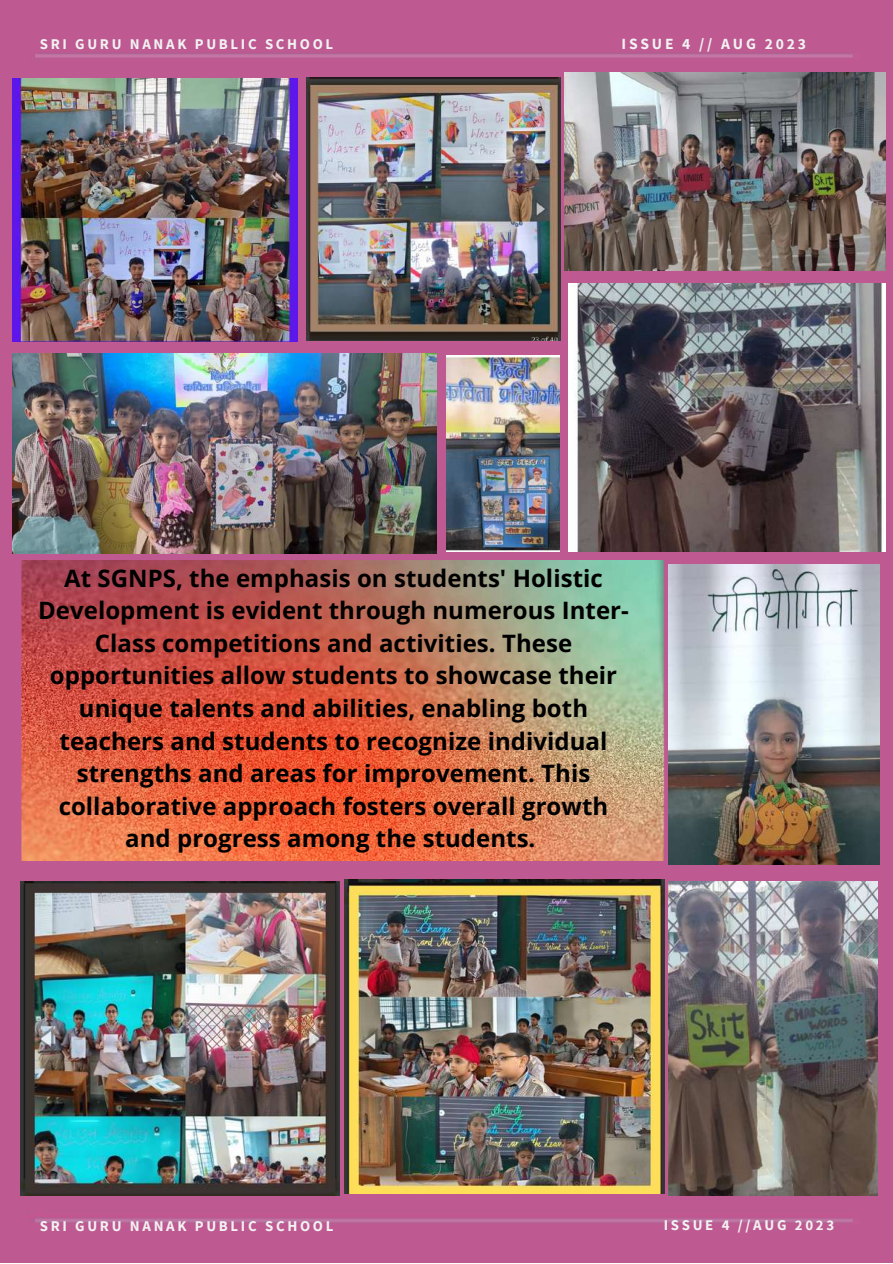
<style>
.page{position:relative;width:893px;height:1264px;background:#fff}
.page>*{position:absolute;margin:0;border:0;box-sizing:border-box;transform-origin:0 0}
.t1{font:700 24px/32.5px "Open Sans";color:#000;text-align:center}
.t2{font:700 15.6px "Source Sans Pro";letter-spacing:.18em;color:#f2f2f2}
.t3{font:700 14.85px "Source Sans Pro";letter-spacing:.18em;color:#f2f2f2}
</style>
<div class="page">
<img style="left:0;top:0;width:892px;height:1262px">
<img style="left:13px;top:79px;width:284px;height:263px">
<img style="left:564px;top:73px;width:320px;height:198px">
<img style="left:13px;top:353px;width:423px;height:200px">
<img style="left:345px;top:879px;width:319px;height:313px">
<img style="left:20px;top:881px;width:320px;height:314px">
<img style="left:306px;top:77px;width:254px;height:263px">
<img style="left:22px;top:560px;width:642px;height:300px">
<img style="left:446px;top:355px;width:114px;height:197px">
<img style="left:569px;top:283px;width:315px;height:269px">
<img style="left:668px;top:881px;width:209px;height:314px">
<img style="left:668px;top:564px;width:211px;height:300px">
<p class="t3" style="left:40px;top:34px;width:295px">SRI GURU NANAK PUBLIC SCHOOL</p>
<p class="t2" style="left:621px;top:34px;width:186px">ISSUE 4 // AUG 2023</p>
<p class="t1" style="left:38px;top:561px;width:592px">At SGNPS, the emphasis on students' Holistic Development is evident through numerous Inter-Class competitions and activities. These opportunities allow students to showcase their unique talents and abilities, enabling both teachers and students to recognize individual strengths and areas for improvement. This collaborative approach fosters overall growth and progress among the students.</p>
<p class="t3" style="left:40px;top:1216px;width:295px">SRI GURU NANAK PUBLIC SCHOOL</p>
<p class="t3" style="left:663px;top:1215px;width:172px">ISSUE 4 //AUG 2023</p>
</div>
